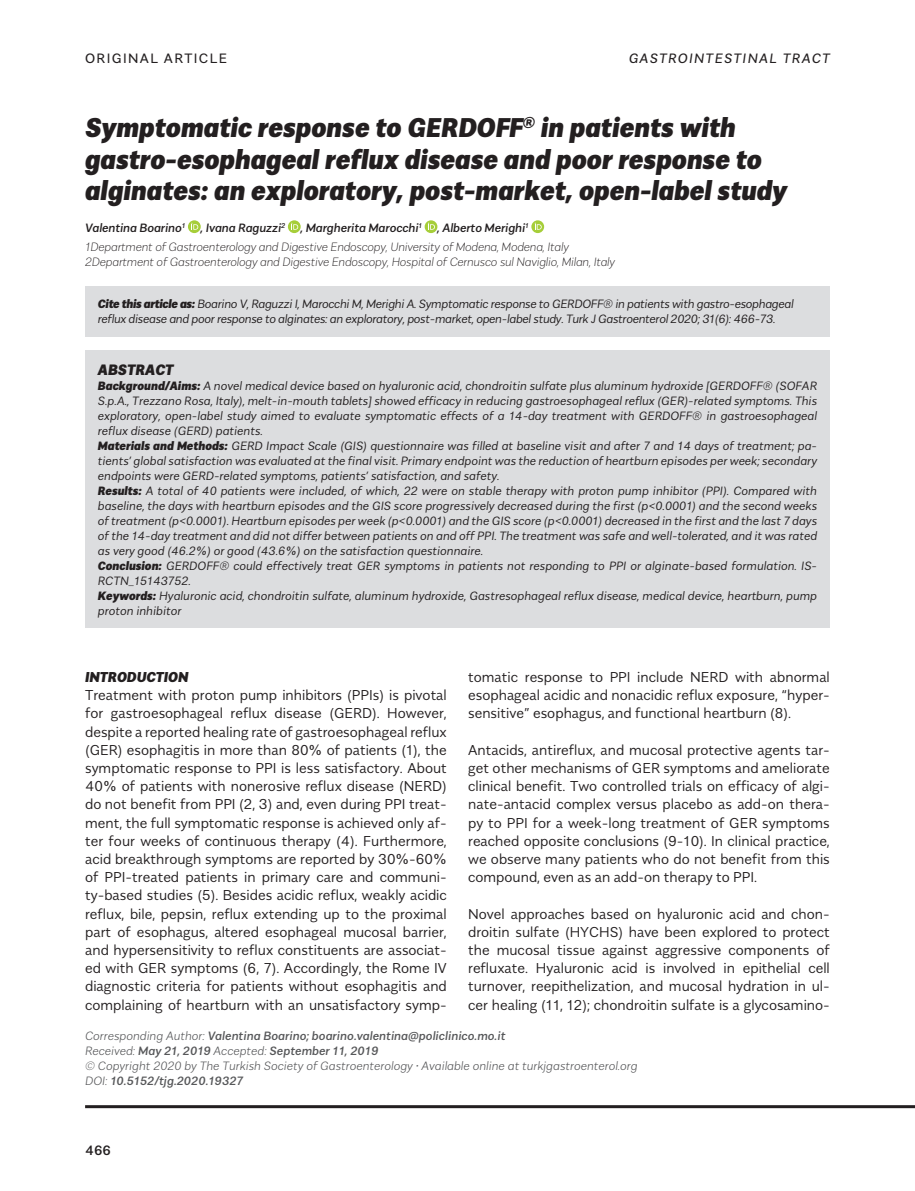
<style>
.page{position:relative;width:915px;height:1191px;background:#fff}
.page>*{position:absolute;margin:0;border:0;box-sizing:border-box;transform-origin:0 0}
.t1{font:italic 900 27px/31.5px "Alergia Normal";color:#231f20}
.t2{font:italic 900 15px "Alergia Normal";color:#231f20}
.t3{font:300 14.25px/18.1px "Alergia Normal";color:#231f20;text-align:justify}
.t4{font:italic 900 14.25px "Alergia Normal";color:#231f20}
.t5{font:italic 13.5px "Alergia Normal";letter-spacing:.1em;color:#231f20}
.t6{font:13.5px "Alergia Normal";letter-spacing:.1em;color:#231f20}
.t7{font:500 13.5px "Alergia Normal";color:#231f20}
.t8{font:italic 300 12px/15px "Alergia Normal";color:#231f20}
.t9{font:italic 300 12px/15px "Alergia Normal";letter-spacing:-.025em;color:#231f20}
.t10{font:italic 200 12px/15px "Alergia Normal";color:#57585a}
.t11{font:italic 300 expanded 12px/19.2px "Alergia Normal";letter-spacing:-.015em;color:#231f20}
.t12{font:italic 500 12px "Alergia Normal";letter-spacing:-.01em;color:#231f20}
.s1{font-weight:500;font-stretch:normal}
.s2{font-weight:900}
.s3{font-weight:500}
</style>
<div class="page">
<svg style="left:188px;top:220px;width:13px;height:13px"></svg>
<svg style="left:191px;top:223px;width:7px;height:7px"></svg>
<svg style="left:288px;top:220px;width:12px;height:13px"></svg>
<svg style="left:291px;top:223px;width:7px;height:7px"></svg>
<svg style="left:424px;top:220px;width:13px;height:13px"></svg>
<svg style="left:428px;top:223px;width:7px;height:7px"></svg>
<svg style="left:531px;top:220px;width:13px;height:13px"></svg>
<svg style="left:534px;top:223px;width:7px;height:7px"></svg>
<div style="left:85px;top:350px;width:744px;height:278px;background:#dcdddf"></div>
<hr style="left:85px;top:1105px;width:829px;height:3px;background:#231f20">
<div style="left:85px;top:286px;width:744px;height:50px;background:#dcdddf"></div>
<p class="t6" style="left:85px;top:48px;width:143px">ORIGINAL ARTICLE</p>
<p class="t5" style="left:628px;top:48px;width:203px">GASTROINTESTINAL TRACT</p>
<h1 class="t1" style="left:85px;top:109px;width:703px">Symptomatic response to GERDOFF<sup>®</sup> in patients with gastro-esophageal reflux disease and poor response to alginates: an exploratory, post-market, open-label study</h1>
<p class="t12" style="left:85px;top:218px;width:102px">Valentina Boarino<sup>1</sup></p>
<p class="t12" style="left:200px;top:218px;width:86px">, Ivana Raguzzi<sup>2</sup></p>
<p class="t12" style="left:300px;top:218px;width:123px">, Margherita Marocchi<sup>1</sup></p>
<p class="t11" style="left:85px;top:217px;width:485px;text-indent:352px"><span class="s1">, Alberto Merighi</span><sup>1<br></sup>1Department of Gastroenterology and Digestive Endoscopy, University of Modena, Modena, Italy</p>
<p class="t11" style="left:85px;top:251px;width:531px">2Department of Gastroenterology and Digestive Endoscopy, Hospital of Cernusco sul Naviglio, Milan, Italy</p>
<p class="t9" style="left:98px;top:296px;width:697px"><span class="s2">Cite this article as:</span> Boarino V, Raguzzi I, Marocchi M, Merighi A. Symptomatic response to GERDOFF® in patients with gastro-esophageal reflux disease and poor response to alginates: an exploratory, post-market, open-label study. Turk J Gastroenterol 2020; 31(6): 466-73.</p>
<p class="t2" style="left:98px;top:357px;width:77px">ABSTRACT</p>
<p class="t8" style="left:98px;top:377px;width:720px"><span class="s2">Background/Aims:</span> A novel medical device based on hyaluronic acid, chondroitin sulfate plus aluminum hydroxide [GERDOFF® (SOFAR S.p.A., Trezzano Rosa, Italy), melt-in-mouth tablets] showed efficacy in reducing gastroesophageal reflux (GER)-related symptoms. This exploratory, open-label study aimed to evaluate symptomatic effects of a 14-day treatment with GERDOFF® in gastroesophageal reflux disease (GERD) patients.<br><span class="s2">Materials and Methods:</span> GERD Impact Scale (GIS) questionnaire was filled at baseline visit and after 7 and 14 days of treatment; pa&shy;tients’ global satisfaction was evaluated at the final visit. Primary endpoint was the reduction of heartburn episodes per week; secondary endpoints were GERD-related symptoms, patients’ satisfaction, and safety.<br><span class="s2">Results:</span> A total of 40 patients were included, of which, 22 were on stable therapy with proton pump inhibitor (PPI). Compared with baseline, the days with heartburn episodes and the GIS score progressively decreased during the first (p&lt;0.0001) and the second weeks of treatment (p&lt;0.0001). Heartburn episodes per week (p&lt;0.0001) and the GIS score (p&lt;0.0001) decreased in the first and the last 7 days of the 14-day treatment and did not differ between patients on and off PPI. The treatment was safe and well-tolerated, and it was rated as very good (46.2%) or good (43.6%) on the satisfaction questionnaire.<br><span class="s2">Conclusion:</span> GERDOFF® could effectively treat GER symptoms in patients not responding to PPI or alginate-based formulation. IS-RCTN_15143752.<br><span class="s2">Keywords:</span> Hyaluronic acid, chondroitin sulfate, aluminum hydroxide, Gastresophageal reflux disease, medical device, heartburn, pump proton inhibitor</p>
<p class="t4" style="left:85px;top:665px;width:105px">INTRODUCTION</p>
<p class="t3" style="left:85px;top:685px;width:363px">Treatment with proton pump inhibitors (PPIs) is pivotal for gastroesophageal reflux disease (GERD). However, despite a reported healing rate of gastroesophageal reflux (GER) esophagitis in more than 80% of patients (1), the symptomatic response to PPI is less satisfactory. About 40% of patients with nonerosive reflux disease (NERD) do not benefit from PPI (2, 3) and, even during PPI treat&shy;ment, the full symptomatic response is achieved only af&shy;ter four weeks of continuous therapy (4). Furthermore, acid breakthrough symptoms are reported by 30%-60% of PPI-treated patients in primary care and communi&shy;ty-based studies (5). Besides acidic reflux, weakly acidic reflux, bile, pepsin, reflux extending up to the proximal part of esophagus, altered esophageal mucosal barrier, and hypersensitivity to reflux constituents are associat&shy;ed with GER symptoms (6, 7). Accordingly, the Rome IV diagnostic criteria for patients without esophagitis and complaining of heartburn with an unsatisfactory symp-</p>
<p class="t3" style="left:468px;top:667px;width:363px">tomatic response to PPI include NERD with abnormal esophageal acidic and nonacidic reflux exposure, “hyper&shy;sensitive” esophagus, and functional heartburn (8).</p>
<p class="t3" style="left:468px;top:739px;width:363px">Antacids, antireflux, and mucosal protective agents tar&shy;get other mechanisms of GER symptoms and ameliorate clinical benefit. Two controlled trials on efficacy of algi&shy;nate-antacid complex versus placebo as add-on thera&shy;py to PPI for a week-long treatment of GER symptoms reached opposite conclusions (9-10). In clinical practice, we observe many patients who do not benefit from this compound, even as an add-on therapy to PPI.</p>
<p class="t3" style="left:468px;top:903px;width:363px">Novel approaches based on hyaluronic acid and chon&shy;droitin sulfate (HYCHS) have been explored to protect the mucosal tissue against aggressive components of refluxate. Hyaluronic acid is involved in epithelial cell turnover, reepithelization, and mucosal hydration in ul&shy;cer healing (11, 12); chondroitin sulfate is a glycosamino-</p>
<p class="t10" style="left:85px;top:1027px;width:554px">Corresponding Author: <span class="s3">Valentina Boarino; boarino.valentina@policlinico.mo.it<br></span>Received: <span class="s3">May 21, 2019</span> Accepted: <span class="s3">September 11, 2019<br></span>© Copyright 2020 by The Turkish Society of Gastroenterology • Available online at turkjgastroenterol.org DOI: <span class="s3">10.5152/tjg.2020.19327</span></p>
<p class="t7" style="left:85px;top:1139px;width:27px">466</p>
</div>
